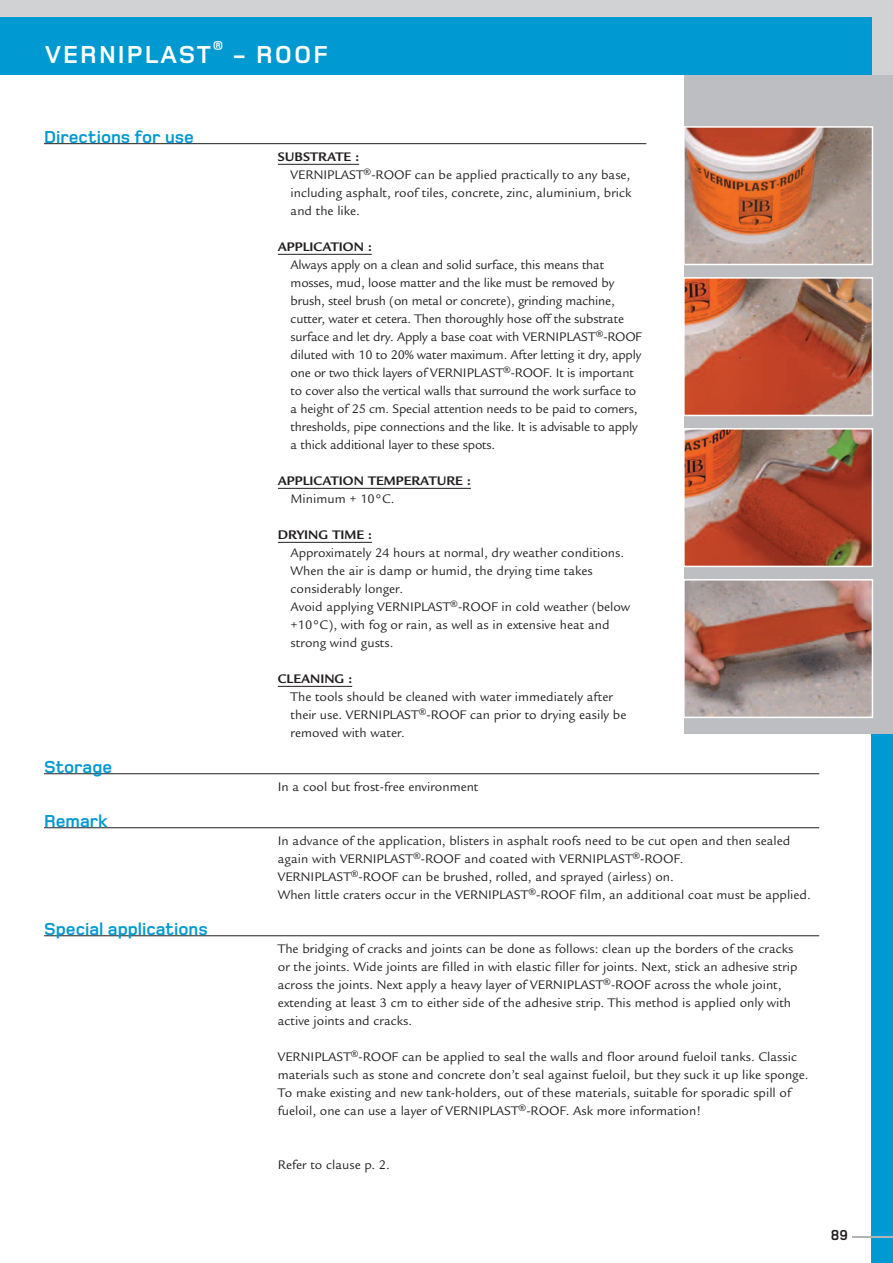
<style>
.page{position:relative;width:893px;height:1263px;background:#fff}
.page>*{position:absolute;margin:0;border:0;box-sizing:border-box;transform-origin:0 0}
.t1{font:700 25.5px "Foundry Monoline";letter-spacing:.08em;color:#fff}
.t2{font:700 18px "Foundry Monoline";color:#0099d1}
.t3{font:700 15px "Foundry Monoline";color:#231f20}
.t4{font:13.5px/18px "Legacy Sans";color:#231f20}
.t5{font:700 13.5px/18px "Legacy Sans";color:#231f20}
.s1{font-weight:700}
.s2{font-weight:400}
</style>
<div class="page">
<hr style="left:44px;top:143px;width:602px;height:1px;background:#231f20">
<hr style="left:278px;top:164px;width:81px;height:1px;background:#231f20">
<hr style="left:278px;top:254px;width:94px;height:1px;background:#231f20">
<hr style="left:278px;top:488px;width:193px;height:1px;background:#231f20">
<hr style="left:278px;top:542px;width:94px;height:1px;background:#231f20">
<hr style="left:278px;top:686px;width:74px;height:1px;background:#231f20">
<hr style="left:44px;top:773px;width:775px;height:1px;background:#231f20">
<hr style="left:44px;top:827px;width:775px;height:1px;background:#231f20">
<hr style="left:44px;top:935px;width:775px;height:1px;background:#231f20">
<div style="left:872px;top:75px;width:21px;height:1188px;background:#0099d1"></div>
<hr style="left:853px;top:1236px;width:40px;height:1px;background:#b2b3b7">
<div style="left:685px;top:0;width:208px;height:734px;background:#bdbec1"></div>
<div style="left:0;top:0;width:893px;height:75px;background:#d1d2d4"></div>
<div style="left:0;top:17px;width:872px;height:58px;background:#0099d1"></div>
<svg style="left:684px;top:125px;width:190px;height:141px;background:#bd8e7b"></svg>
<img style="left:684px;top:276px;width:190px;height:141px">
<img style="left:684px;top:427px;width:190px;height:141px">
<svg style="left:684px;top:578px;width:190px;height:141px;background:#a8847c"></svg>
<p class="t1" style="left:45px;top:41px;width:285px">VERNIPLAST<sup>®</sup> - ROOF</p>
<p class="t2" style="left:44px;top:128px;width:151px">Directions for use</p>
<p class="t2" style="left:44px;top:758px;width:70px">Storage</p>
<p class="t2" style="left:44px;top:812px;width:65px">Remark</p>
<p class="t2" style="left:44px;top:920px;width:165px">Special applications</p>
<p class="t4" style="left:291px;top:148px;width:342px;text-indent:-13px"><span class="s1">SUBSTRATE :<br></span>VERNIPLAST<sup>®</sup>-ROOF can be applied practically to any base, including asphalt, roof tiles, concrete, zinc, aluminium, brick and the like.</p>
<p class="t4" style="left:291px;top:238px;width:353px;text-indent:-13px"><span class="s1">APPLICATION :<br></span>Always apply on a clean and solid surface, this means that mosses, mud, loose matter and the like must be removed by brush, steel brush (on metal or concrete), grinding machine, cutter, water et cetera. Then thoroughly hose off the substrate surface and let dry. Apply a base coat with VERNIPLAST<sup>®</sup>-ROOF diluted with 10 to 20% water maximum. After letting it dry, apply one or two thick layers of VERNIPLAST<sup>®</sup>-ROOF. It is important to cover also the vertical walls that surround the work surface to a height of 25 cm. Special attention needs to be paid to corners, thresholds, pipe connections and the like. It is advisable to apply a thick additional layer to these spots.</p>
<p class="t5" style="left:291px;top:472px;width:182px;text-indent:-13px">APPLICATION TEMPERATURE :<br><span class="s2">Minimum + 10°C.</span></p>
<p class="t4" style="left:291px;top:526px;width:341px;text-indent:-13px"><span class="s1">DRYING TIME :<br></span>Approximately 24 hours at normal, dry weather conditions.<br>When the air is damp or humid, the drying time takes considerably longer.<br>Avoid applying VERNIPLAST<sup>®</sup>-ROOF in cold weather (below +10°C), with fog or rain, as well as in extensive heat and strong wind gusts.</p>
<p class="t4" style="left:291px;top:670px;width:337px;text-indent:-13px"><span class="s1">CLEANING :<br></span>The tools should be cleaned with water immediately after their use. VERNIPLAST<sup>®</sup>-ROOF can prior to drying easily be removed with water.</p>
<p class="t4" style="left:278px;top:778px;width:202px">In a cool but frost-free environment</p>
<p class="t4" style="left:278px;top:832px;width:534px">In advance of the application, blisters in asphalt roofs need to be cut open and then sealed again with VERNIPLAST<sup>®</sup>-ROOF and coated with VERNIPLAST<sup>®</sup>-ROOF.<br>VERNIPLAST<sup>®</sup>-ROOF can be brushed, rolled, and sprayed (airless) on.<br>When little craters occur in the VERNIPLAST<sup>®</sup>-ROOF film, an additional coat must be applied.</p>
<p class="t4" style="left:278px;top:940px;width:521px">The bridging of cracks and joints can be done as follows: clean up the borders of the cracks or the joints. Wide joints are filled in with elastic filler for joints. Next, stick an adhesive strip across the joints. Next apply a heavy layer of VERNIPLAST<sup>®</sup>-ROOF across the whole joint, extending at least 3 cm to either side of the adhesive strip. This method is applied only with active joints and cracks.</p>
<p class="t4" style="left:278px;top:1048px;width:532px">VERNIPLAST<sup>®</sup>-ROOF can be applied to seal the walls and floor around fueloil tanks. Classic materials such as stone and concrete don’t seal against fueloil, but they suck it up like sponge.<br>To make existing and new tank-holders, out of these materials, suitable for sporadic spill of fueloil, one can use a layer of VERNIPLAST<sup>®</sup>-ROOF. Ask more information!</p>
<p class="t4" style="left:278px;top:1156px;width:113px">Refer to clause p. 2.</p>
<p class="t3" style="left:831px;top:1227px;width:19px">89</p>
</div>
